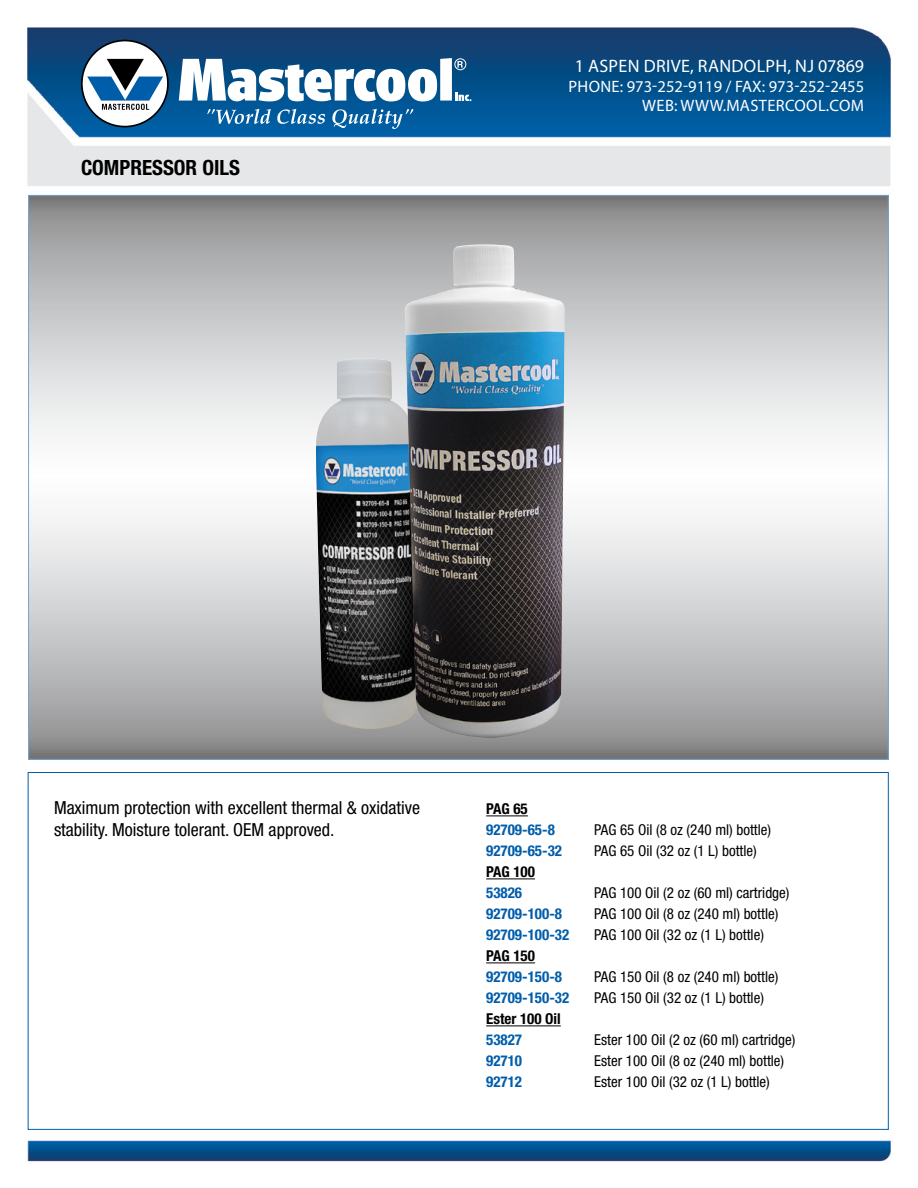
<style>
.page{position:relative;width:918px;height:1188px;background:#fff}
.page>*{position:absolute;margin:0;border:0;box-sizing:border-box;transform-origin:0 0}
.t1{font:700 condensed 21px "Helvetica Neue";color:#000}
.t2{font:condensed 18px/21.6px "Helvetica Neue";color:#000}
.t3{font:18px "Myriad Pro";letter-spacing:.02em;color:#fff}
.t4{font:16.5px/19.8px "Myriad Pro";letter-spacing:.005em;color:#fff;text-align:right}
.t5{font:condensed 15px "Helvetica Neue";color:#000}
.t6{font:700 condensed 15px "Helvetica Neue";color:#005daa}
.t7{font:700 condensed 15px "Helvetica Neue";color:#000}
</style>
<div class="page">
<img style="left:24px;top:27px;width:868px;height:1135px">
<svg style="left:30px;top:197px;width:857px;height:561px"></svg>
<div style="left:82px;top:41px;width:86px;height:86px;background:#fff;border-radius:50%"></div>
<div style="left:81px;top:40px;width:88px;height:87px;border:2px solid #000;border-radius:50%"></div>
<svg style="left:87px;top:59px;width:76px;height:51px"></svg>
<svg style="left:207px;top:109px;width:64px;height:15px"></svg>
<svg style="left:277px;top:109px;width:48px;height:15px"></svg>
<svg style="left:332px;top:109px;width:81px;height:20px;background:#387fb4"></svg>
<svg style="left:179px;top:58px;width:293px;height:45px"></svg>
<div style="left:454px;top:58px;width:12px;height:12px;border:1px solid #fff;border-radius:50%"></div>
<hr style="left:486px;top:816px;width:42px;height:1px;background:#000">
<hr style="left:486px;top:879px;width:49px;height:1px;background:#000">
<hr style="left:486px;top:963px;width:49px;height:1px;background:#000">
<hr style="left:486px;top:1026px;width:75px;height:1px;background:#000">
<img style="left:316px;top:358px;width:89px;height:371px">
<img style="left:405px;top:244px;width:160px;height:494px">
<h1 class="t1" style="left:81px;top:155px;width:161px">COMPRESSOR OILS</h1>
<p class="t3" style="left:575px;top:55px;width:291px">1 ASPEN DRIVE, RANDOLPH, NJ 07869</p>
<p class="t4" style="left:568px;top:76px;width:297px">PHONE: 973-252-9119 / FAX: 973-252-2455<br>WEB: WWW.MASTERCOOL.COM</p>
<p class="t2" style="left:54px;top:797px;width:368px">Maximum protection with excellent thermal &amp; oxidative stability. Moisture tolerant. OEM approved.</p>
<p class="t7" style="left:486px;top:800px;width:43px">PAG 65</p>
<p class="t6" style="left:486px;top:821px;width:70px">92709-65-8</p>
<p class="t5" style="left:594px;top:821px;width:179px">PAG 65 Oil (8 oz (240 ml) bottle)</p>
<p class="t6" style="left:486px;top:842px;width:77px">92709-65-32</p>
<p class="t5" style="left:594px;top:842px;width:164px">PAG 65 Oil (32 oz (1 L) bottle)</p>
<p class="t7" style="left:486px;top:863px;width:50px">PAG 100</p>
<p class="t6" style="left:486px;top:884px;width:38px">53826</p>
<p class="t5" style="left:594px;top:884px;width:197px">PAG 100 Oil (2 oz (60 ml) cartridge)</p>
<p class="t6" style="left:486px;top:905px;width:77px">92709-100-8</p>
<p class="t5" style="left:594px;top:905px;width:186px">PAG 100 Oil (8 oz (240 ml) bottle)</p>
<p class="t6" style="left:486px;top:926px;width:85px">92709-100-32</p>
<p class="t5" style="left:594px;top:926px;width:171px">PAG 100 Oil (32 oz (1 L) bottle)</p>
<p class="t7" style="left:486px;top:947px;width:50px">PAG 150</p>
<p class="t6" style="left:486px;top:968px;width:77px">92709-150-8</p>
<p class="t5" style="left:594px;top:968px;width:186px">PAG 150 Oil (8 oz (240 ml) bottle)</p>
<p class="t6" style="left:486px;top:989px;width:85px">92709-150-32</p>
<p class="t5" style="left:594px;top:989px;width:171px">PAG 150 Oil (32 oz (1 L) bottle)</p>
<p class="t7" style="left:486px;top:1010px;width:76px">Ester 100 Oil</p>
<p class="t6" style="left:486px;top:1031px;width:38px">53827</p>
<p class="t5" style="left:594px;top:1031px;width:203px">Ester 100 Oil (2 oz (60 ml) cartridge)</p>
<p class="t6" style="left:486px;top:1052px;width:38px">92710</p>
<p class="t5" style="left:594px;top:1052px;width:192px">Ester 100 Oil (8 oz (240 ml) bottle)</p>
<p class="t6" style="left:486px;top:1073px;width:38px">92712</p>
<p class="t5" style="left:594px;top:1073px;width:177px">Ester 100 Oil (32 oz (1 L) bottle)</p>
</div>
